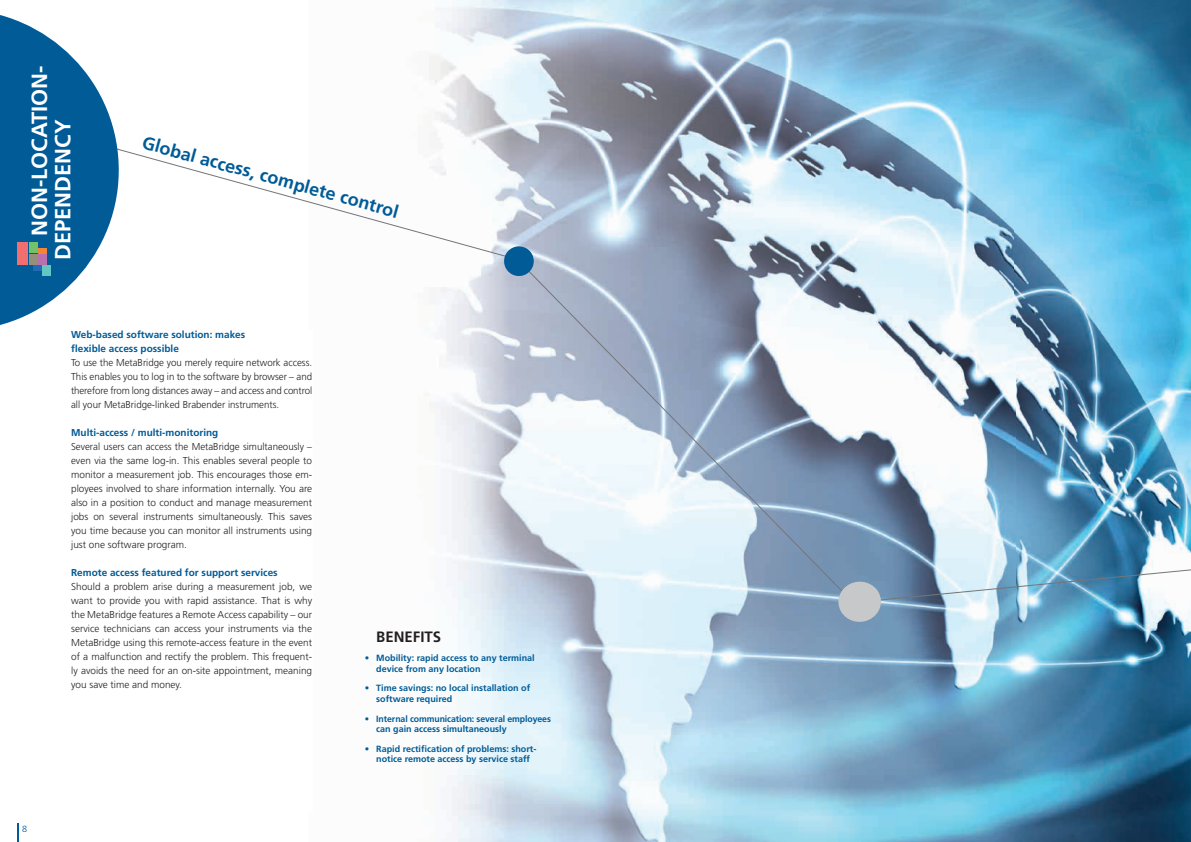
<style>
.page{position:relative;width:1191px;height:842px;background:#fff}
.page>*{position:absolute;margin:0;border:0;box-sizing:border-box;transform-origin:0 0}
.t1{font:700 22px/23.2px "Frutiger LT Std";color:#fff}
.t2{font:700 18px "Frutiger LT Std";color:#005b97}
.t3{font:700 15px "Frutiger LT Std";color:#231f20}
.t4{font:300 10px/14px "Frutiger LT Std";color:#231f20;text-align:justify}
.t5{font:700 10px/14px "Frutiger LT Std";color:#005b97}
.t6{font:700 9px/10.8px "Frutiger LT Std";color:#005b97}
.t7{font:300 9px "Frutiger LT Std";color:#005b97}
</style>
<div class="page">
<svg style="left:18px;top:824px;width:1px;height:18px"></svg>
<img style="left:429px;top:0;width:762px;height:842px">
<svg style="left:1164px;top:824px;width:9px;height:18px"></svg>
<svg style="left:519px;top:261px;width:348px;height:356px"></svg>
<svg style="left:126px;top:119px;width:393px;height:141px"></svg>
<svg style="left:503px;top:246px;width:31px;height:31px"></svg>
<img style="left:837px;top:569px;width:354px;height:54px">
<svg style="left:0;top:15px;width:126px;height:310px;fill:#005b97"></svg>
<div style="left:17px;top:242px;width:11px;height:23px;background:#f26f6f"></div>
<div style="left:29px;top:242px;width:8px;height:11px;background:#73c26a"></div>
<div style="left:29px;top:254px;width:8px;height:11px;background:#968f7c"></div>
<div style="left:38px;top:248px;width:8px;height:5px;background:#f5843a"></div>
<div style="left:38px;top:254px;width:8px;height:11px;background:#b970ae"></div>
<div style="left:42px;top:265px;width:9px;height:11px;background:#64c6c3"></div>
<div style="left:33px;top:265px;width:9px;height:6px;background:#226bb5"></div>
<h1 class="t1" style="left:28px;top:260px;width:196px;text-indent:24px;rotate:-90deg">NON-LOCATION-<br>DEPENDENCY</h1>
<h2 class="t2" style="left:145px;top:132px;width:266px;rotate:15deg">Global access, complete control</h2>
<p class="t5" style="left:71px;top:328px;width:176px">Web-based software solution: makes flexible access possible</p>
<p class="t4" style="left:71px;top:356px;width:242px">To use the MetaBridge you merely require network access.<br>This enables you to log in to the software by browser – and therefore from long distances away – and access and control all your MetaBridge-linked Brabender instruments.</p>
<p class="t5" style="left:71px;top:426px;width:149px">Multi-access / multi-monitoring</p>
<p class="t4" style="left:71px;top:440px;width:242px">Several users can access the MetaBridge simultaneously – even via the same log-in. This enables several people to monitor a measurement job. This encourages those em&shy;ployees involved to share information internally. You are also in a position to conduct and manage measurement jobs on several instruments simultaneously. This saves you time because you can monitor all instruments using just one software program.</p>
<p class="t5" style="left:71px;top:566px;width:208px">Remote access featured for support services</p>
<p class="t4" style="left:71px;top:580px;width:242px">Should a problem arise during a measurement job, we want to provide you with rapid assistance. That is why the MetaBridge features a Remote Access capability – our service technicians can access your instruments via the MetaBridge using this remote-access feature in the event of a malfunction and rectify the problem. This frequent&shy;ly avoids the need for an on-site appointment, meaning you save time and money.</p>
<p class="t7" style="left:22px;top:823px;width:7px">8</p>
<h3 class="t3" style="left:376px;top:628px;width:67px">BENEFITS</h3>
<p class="t6" style="left:376px;top:653px;width:160px;text-indent:-11px">• Mobility: rapid access to any terminal device from any location</p>
<p class="t6" style="left:376px;top:683px;width:156px;text-indent:-11px">• Time savings: no local installation of software required</p>
<p class="t6" style="left:376px;top:713px;width:176px;text-indent:-11px">• Internal communication: several employees can gain access simultaneously</p>
<p class="t6" style="left:365px;top:743px;width:173px;text-align:center">• Rapid rectification of problems: short&shy;notice remote access by service staff</p>
</div>
